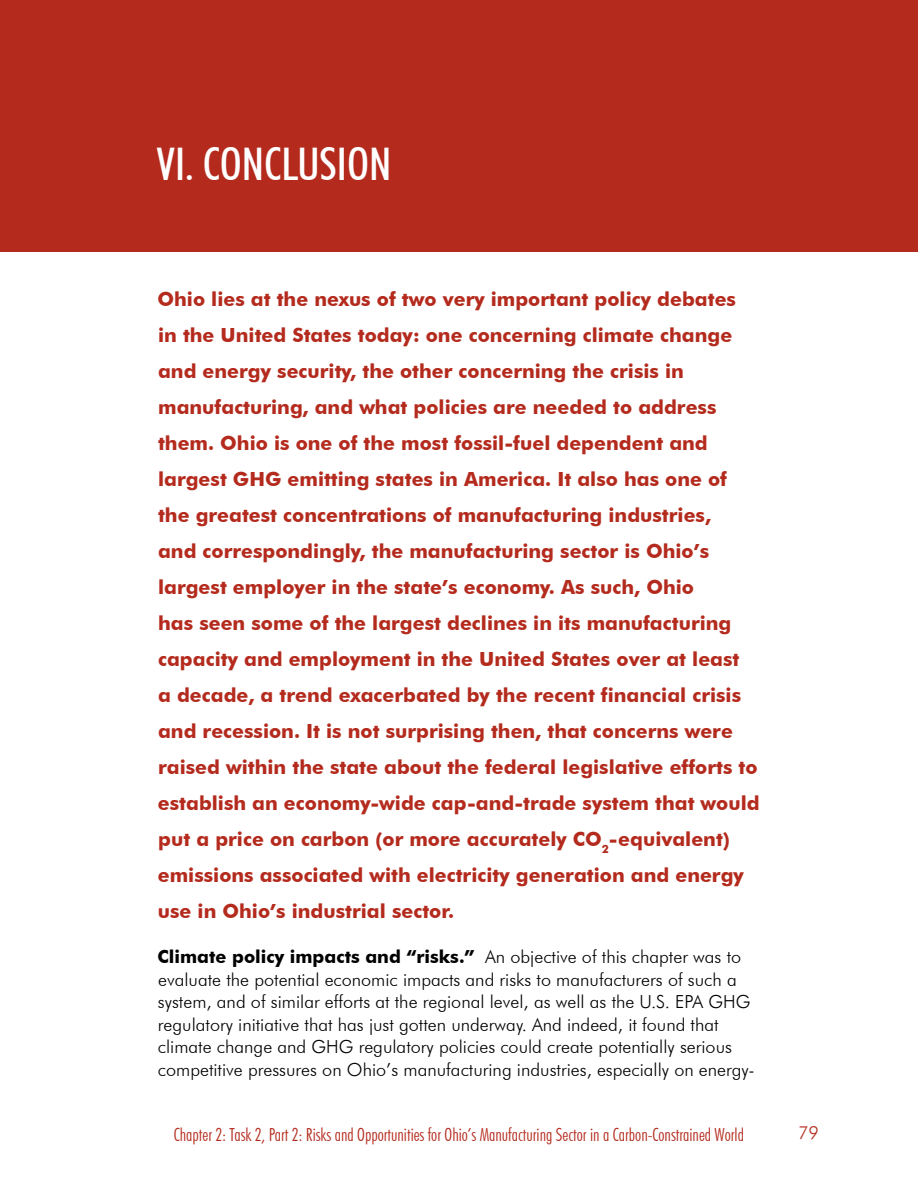
<style>
.page{position:relative;width:918px;height:1188px;background:#fff}
.page>*{position:absolute;margin:0;border:0;box-sizing:border-box;transform-origin:0 0}
.t1{font:500 condensed 45px "Futura BT";color:#fff}
.t2{font:700 19.5px/36px "Futura BT";color:#b42b1e}
.t3{font:300 18px/22.5px "Futura BT";color:#000}
.t4{font:300 condensed 18px "Futura BT";color:#b42b1e}
.t5{font:300 18px "Futura BT";color:#b42b1e}
.s1{font-weight:700}
</style>
<div class="page">
<div style="left:0;top:0;width:918px;height:252px;background:#b42b1e"></div>
<h1 class="t1" style="left:157px;top:137px;width:236px">VI. CONCLUSION</h1>
<p class="t2" style="left:158px;top:281px;width:604px">Ohio lies at the nexus of two very important policy debates in the United States today: one concerning climate change and energy security, the other concerning the crisis in manufacturing, and what policies are needed to address them. Ohio is one of the most fossil-fuel dependent and largest GHG emitting states in America. It also has one of the greatest concentrations of manufacturing industries,<br>and correspondingly, the manufacturing sector is Ohio’s largest employer in the state’s economy. As such, Ohio<br>has seen some of the largest declines in its manufacturing capacity and employment in the United States over at least<br>a decade, a trend exacerbated by the recent financial crisis and recession. It is not surprising then, that concerns were raised within the state about the federal legislative efforts to establish an economy-wide cap-and-trade system that would put a price on carbon (or more accurately CO<sub>2</sub>-equivalent) emissions associated with electricity generation and energy use in Ohio’s industrial sector.</p>
<p class="t3" style="left:158px;top:945px;width:599px"><span class="s1">Climate policy impacts and “risks.”</span> An objective of this chapter was to evaluate the potential economic impacts and risks to manufacturers of such a system, and of similar efforts at the regional level, as well as the U.S. EPA GHG regulatory initiative that has just gotten underway. And indeed, it found that climate change and GHG regulatory policies could create potentially serious competitive pressures on Ohio’s manufacturing industries, especially on energy-</p>
<p class="t4" style="left:174px;top:1124px;width:572px">Chapter 2: Task 2, Part 2: Risks and Opportunities for Ohio’s Manufacturing Sector in a Carbon-Constrained World</p>
<p class="t5" style="left:798px;top:1121px;width:22px">79</p>
</div>
